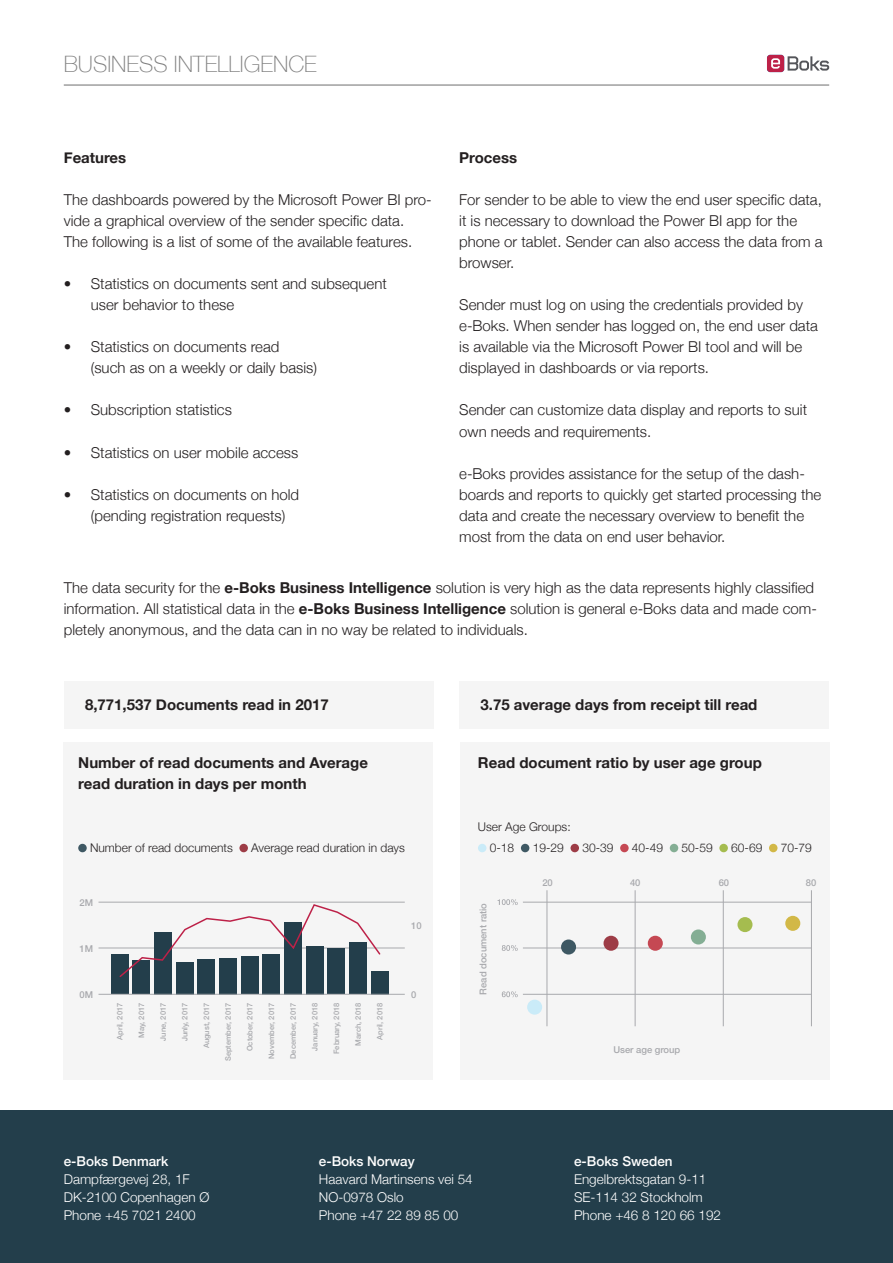
<style>
.page{position:relative;width:893px;height:1263px;background:#fff}
.page>*{position:absolute;margin:0;border:0;box-sizing:border-box;transform-origin:0 0}
.t1{font:100 22.5px "Helvetica Neue";color:#7f7f7f}
.t2{font:300 15px/21px "Helvetica Neue";color:#231f20}
.t3{font:700 15px "Helvetica Neue";color:#231f20}
.t4{font:300 13.5px "Helvetica Neue";color:#fff}
.t5{font:500 13.5px "Helvetica Neue";color:#fff}
.t6{font:300 12px "Helvetica Neue";color:#231f20}
.t7{font:500 9.45px "Helvetica Neue";color:#a8a9ad}
.t8{font:500 7.5px "Helvetica Neue";color:#a8a9ad}
.s1{font-weight:700}
</style>
<div class="page">
<div style="left:460px;top:742px;width:369px;height:338px;background:#f5f5f5"></div>
<div style="left:64px;top:742px;width:369px;height:338px;background:#f5f5f5"></div>
<svg style="left:767px;top:55px;width:62px;height:17px"></svg>
<hr style="left:64px;top:84px;width:765px;height:2px;background:#7f7f7f">
<div style="left:0;top:1110px;width:893px;height:153px;background:#233e4b"></div>
<hr style="left:523px;top:902px;width:288px;height:1px;background:#a8a9ad">
<svg style="left:497px;top:899px;width:21px;height:6px"></svg>
<hr style="left:523px;top:948px;width:288px;height:1px;background:#a8a9ad">
<svg style="left:502px;top:945px;width:16px;height:6px"></svg>
<hr style="left:523px;top:994px;width:288px;height:1px;background:#a8a9ad">
<svg style="left:502px;top:991px;width:16px;height:6px"></svg>
<div style="left:561px;top:939px;width:15px;height:15px;background:#3e5863;border-radius:50%"></div>
<div style="left:603px;top:936px;width:16px;height:15px;background:#9d3c46;border-radius:50%"></div>
<div style="left:648px;top:936px;width:15px;height:15px;background:#c54853;border-radius:50%"></div>
<div style="left:691px;top:929px;width:15px;height:15px;background:#84ae94;border-radius:50%"></div>
<div style="left:737px;top:917px;width:15px;height:15px;background:#a5bc4f;border-radius:50%"></div>
<div style="left:785px;top:916px;width:15px;height:15px;background:#d2b847;border-radius:50%"></div>
<div style="left:527px;top:999px;width:15px;height:16px;background:#caebf8;border-radius:50%"></div>
<hr style="left:99px;top:902px;width:306px;height:1px;background:#a8a9ad">
<hr style="left:99px;top:948px;width:306px;height:1px;background:#a8a9ad">
<div style="left:478px;top:844px;width:8px;height:8px;background:#caebf8;border-radius:50%"></div>
<div style="left:521px;top:844px;width:8px;height:8px;background:#3e5863;border-radius:50%"></div>
<div style="left:570px;top:844px;width:9px;height:8px;background:#9d3c46;border-radius:50%"></div>
<div style="left:620px;top:844px;width:9px;height:8px;background:#c54853;border-radius:50%"></div>
<div style="left:670px;top:844px;width:8px;height:8px;background:#84ae94;border-radius:50%"></div>
<div style="left:719px;top:844px;width:9px;height:8px;background:#a5bc4f;border-radius:50%"></div>
<div style="left:769px;top:844px;width:8px;height:8px;background:#d2b847;border-radius:50%"></div>
<div style="left:78px;top:844px;width:9px;height:8px;background:#3e5863;border-radius:50%"></div>
<div style="left:239px;top:844px;width:9px;height:8px;background:#9d3c46;border-radius:50%"></div>
<div style="left:459px;top:682px;width:370px;height:47px;background:#f5f5f5"></div>
<div style="left:64px;top:682px;width:370px;height:47px;background:#f5f5f5"></div>
<hr style="left:811px;top:890px;width:1px;height:136px;background:#a8a9ad">
<hr style="left:723px;top:890px;width:1px;height:136px;background:#a8a9ad">
<hr style="left:635px;top:890px;width:1px;height:136px;background:#a8a9ad">
<hr style="left:547px;top:890px;width:1px;height:136px;background:#a8a9ad">
<div style="left:111px;top:954px;width:18px;height:40px;background:#233e4b"></div>
<div style="left:176px;top:962px;width:18px;height:32px;background:#233e4b"></div>
<div style="left:241px;top:956px;width:18px;height:38px;background:#233e4b"></div>
<div style="left:306px;top:946px;width:18px;height:48px;background:#233e4b"></div>
<div style="left:133px;top:960px;width:17px;height:34px;background:#233e4b"></div>
<div style="left:197px;top:959px;width:18px;height:35px;background:#233e4b"></div>
<div style="left:262px;top:954px;width:18px;height:40px;background:#233e4b"></div>
<div style="left:327px;top:949px;width:18px;height:45px;background:#233e4b"></div>
<div style="left:154px;top:932px;width:18px;height:62px;background:#233e4b"></div>
<div style="left:219px;top:958px;width:18px;height:36px;background:#233e4b"></div>
<div style="left:284px;top:922px;width:18px;height:72px;background:#233e4b"></div>
<div style="left:349px;top:943px;width:18px;height:51px;background:#233e4b"></div>
<div style="left:371px;top:971px;width:18px;height:23px;background:#233e4b"></div>
<svg style="left:118px;top:904px;width:264px;height:74px"></svg>
<hr style="left:99px;top:994px;width:306px;height:1px;background:#a8a9ad">
<p class="t1" style="left:64px;top:47px;width:255px">BUSINESS INTELLIGENCE</p>
<p class="t3" style="left:64px;top:146px;width:64px">Features</p>
<p class="t2" style="left:64px;top:189px;width:370px">The dashboards powered by the Microsoft Power BI pro&shy;vide a graphical overview of the sender specific data.</p>
<p class="t2" style="left:64px;top:231px;width:350px">The following is a list of some of the available features.</p>
<p class="t2" style="left:91px;top:273px;width:298px;text-indent:-27px">• Statistics on documents sent and subsequent user behavior to these</p>
<p class="t2" style="left:91px;top:336px;width:228px;text-indent:-27px">• Statistics on documents read (such as on a weekly or daily basis)</p>
<p class="t2" style="left:64px;top:399px;width:170px">• Subscription statistics</p>
<p class="t2" style="left:64px;top:441px;width:236px">• Statistics on user mobile access</p>
<p class="t2" style="left:91px;top:483px;width:210px;text-indent:-27px">• Statistics on documents on hold (pending registration requests)</p>
<p class="t3" style="left:459px;top:146px;width:60px">Process</p>
<p class="t2" style="left:459px;top:189px;width:365px">For sender to be able to view the end user specific data, it is necessary to download the Power BI app for the phone or tablet. Sender can also access the data from a browser.</p>
<p class="t2" style="left:459px;top:294px;width:360px">Sender must log on using the credentials provided by e-Boks. When sender has logged on, the end user data is available via the Microsoft Power BI tool and will be displayed in dashboards or via reports.</p>
<p class="t2" style="left:459px;top:399px;width:349px">Sender can customize data display and reports to suit own needs and requirements.</p>
<p class="t2" style="left:459px;top:462px;width:364px">e-Boks provides assistance for the setup of the dash&shy;boards and reports to quickly get started processing the data and create the necessary overview to benefit the most from the data on end user behavior.</p>
<p class="t2" style="left:64px;top:576px;width:755px">The data security for the <span class="s1">e-Boks Business Intelligence</span> solution is very high as the data represents highly classified information. All statistical data in the <span class="s1">e-Boks Business Intelligence</span> solution is general e-Boks data and made com&shy;pletely anonymous, and the data can in no way be related to individuals.</p>
<p class="t3" style="left:85px;top:692px;width:245px">8,771,537 Documents read in 2017</p>
<p class="t3" style="left:480px;top:692px;width:278px">3.75 average days from receipt till read</p>
<p class="t3" style="left:78px;top:751px;width:291px">Number of read documents and Average</p>
<p class="t3" style="left:78px;top:772px;width:230px">read duration in days per month</p>
<p class="t6" style="left:90px;top:838px;width:144px">Number of read documents</p>
<p class="t6" style="left:251px;top:838px;width:155px">Average read duration in days</p>
<p class="t7" style="left:80px;top:895px;width:15px">2M</p>
<p class="t7" style="left:80px;top:941px;width:15px">1M</p>
<p class="t7" style="left:80px;top:987px;width:15px">0M</p>
<p class="t8" style="left:114px;top:1040px;width:38px;rotate:-90deg">April, 2017</p>
<p class="t8" style="left:179px;top:1041px;width:40px;rotate:-90deg">Junly, 2017</p>
<p class="t8" style="left:244px;top:1051px;width:50px;rotate:-90deg">October, 2017</p>
<p class="t8" style="left:309px;top:1050px;width:49px;rotate:-90deg">January, 2018</p>
<p class="t8" style="left:157px;top:1040px;width:39px;rotate:-90deg">June, 2017</p>
<p class="t8" style="left:222px;top:1061px;width:60px;rotate:-90deg">September, 2017</p>
<p class="t8" style="left:287px;top:1059px;width:58px;rotate:-90deg">December, 2017</p>
<p class="t8" style="left:352px;top:1045px;width:44px;rotate:-90deg">March, 2018</p>
<p class="t8" style="left:374px;top:1040px;width:38px;rotate:-90deg">April, 2018</p>
<p class="t8" style="left:136px;top:1038px;width:36px;rotate:-90deg">May, 2017</p>
<p class="t8" style="left:200px;top:1048px;width:47px;rotate:-90deg">August, 2017</p>
<p class="t8" style="left:265px;top:1059px;width:58px;rotate:-90deg">November, 2017</p>
<p class="t8" style="left:330px;top:1054px;width:53px;rotate:-90deg">February, 2018</p>
<p class="t7" style="left:411px;top:918px;width:12px">10</p>
<p class="t7" style="left:411px;top:987px;width:7px">0</p>
<p class="t3" style="left:478px;top:751px;width:285px">Read document ratio by user age group</p>
<p class="t6" style="left:478px;top:817px;width:94px">User Age Groups:</p>
<p class="t6" style="left:490px;top:838px;width:26px">0-18</p>
<p class="t6" style="left:533px;top:838px;width:33px">19-29</p>
<p class="t6" style="left:582px;top:838px;width:33px">30-39</p>
<p class="t6" style="left:632px;top:838px;width:33px">40-49</p>
<p class="t6" style="left:682px;top:838px;width:33px">50-59</p>
<p class="t6" style="left:731px;top:838px;width:33px">60-69</p>
<p class="t6" style="left:781px;top:838px;width:33px">70-79</p>
<p class="t7" style="left:475px;top:994px;width:93px;rotate:-90deg">Read document ratio</p>
<p class="t7" style="left:542px;top:875px;width:12px">20</p>
<p class="t7" style="left:630px;top:875px;width:12px">40</p>
<p class="t7" style="left:719px;top:875px;width:12px">60</p>
<p class="t7" style="left:806px;top:875px;width:12px">80</p>
<p class="t7" style="left:613px;top:1042px;width:68px">User age group</p>
<p class="t5" style="left:64px;top:1150px;width:106px">e-Boks Denmark</p>
<p class="t4" style="left:64px;top:1168px;width:128px">Dampfærgevej 28, 1F</p>
<p class="t4" style="left:64px;top:1186px;width:147px">DK-2100 Copenhagen Ø</p>
<p class="t4" style="left:64px;top:1204px;width:133px">Phone +45 7021 2400</p>
<p class="t5" style="left:319px;top:1150px;width:97px">e-Boks Norway</p>
<p class="t4" style="left:319px;top:1168px;width:155px">Haavard Martinsens vei 54</p>
<p class="t4" style="left:319px;top:1186px;width:86px">NO-0978 Oslo</p>
<p class="t4" style="left:319px;top:1204px;width:141px">Phone +47 22 89 85 00</p>
<p class="t5" style="left:574px;top:1150px;width:100px">e-Boks Sweden</p>
<p class="t4" style="left:574px;top:1168px;width:134px">Engelbrektsgatan 9-11</p>
<p class="t4" style="left:574px;top:1186px;width:130px">SE-114 32 Stockholm</p>
<p class="t4" style="left:574px;top:1204px;width:148px">Phone +46 8 120 66 192</p>
</div>
